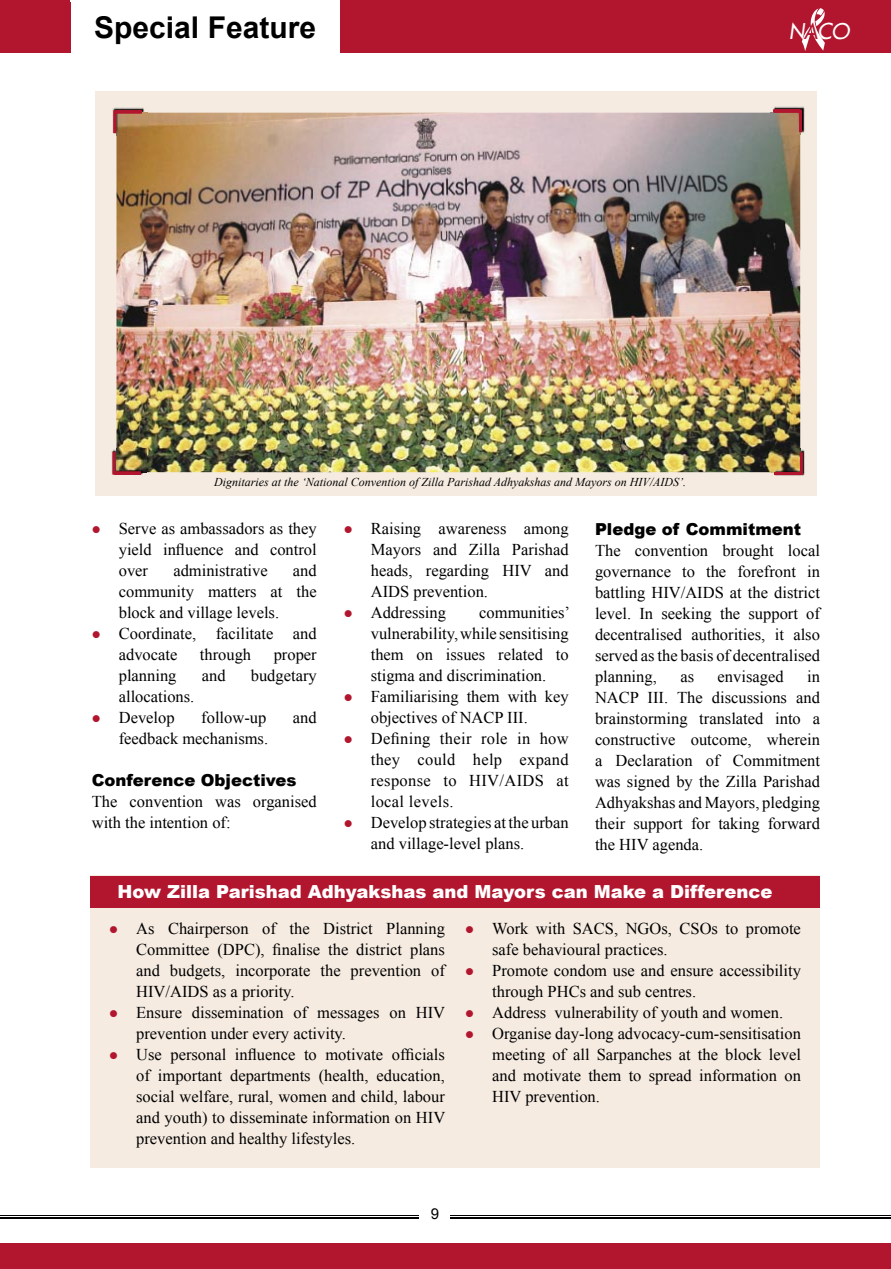
<style>
.page{position:relative;width:891px;height:1269px;background:#fff}
.page>*{position:absolute;margin:0;border:0;box-sizing:border-box;transform-origin:0 0}
.t1{font:700 30px "Arial";color:#000}
.t2{font:21.3px "Futura 2";color:#fff;scale:.9 1}
.t3{font:900 18px "Arial";color:#fff}
.t4{font:16.5px/21px "Times New Roman";color:#000;text-align:justify}
.t5{font:900 16.5px "Arial";color:#000}
.t6{font:15px "Arial";color:#000}
.t7{font:italic 12px "Times New Roman";color:#000}
.s1{color:#b1162e}
</style>
<div class="page">
<div style="left:0;top:0;width:891px;height:53px;background:#b1162e"></div>
<div style="left:0;top:1243px;width:891px;height:26px;background:#b1162e"></div>
<hr style="left:0;top:1216px;width:891px;height:1px;background:#000">
<hr style="left:0;top:1217px;width:891px;height:2px;background:#000">
<div style="left:419px;top:1204px;width:31px;height:20px;background:#fff"></div>
<img style="left:802px;top:8px;width:23px;height:43px">
<hr style="left:70px;top:0;width:269px;height:2px;background:#fff">
<div style="left:71px;top:0;width:269px;height:56px;background:#fff"></div>
<div style="left:90px;top:875px;width:730px;height:292px;background:#f5ebe1"></div>
<div style="left:90px;top:876px;width:730px;height:32px;background:#b1162e"></div>
<div style="left:95px;top:92px;width:721px;height:404px;background:#f5ebe1"></div>
<img style="left:117px;top:113px;width:683px;height:359px">
<img style="left:112px;top:107px;width:35px;height:28px">
<img style="left:117px;top:113px;width:30px;height:22px">
<svg style="left:113px;top:110px;width:29px;height:23px"></svg>
<img style="left:771px;top:106px;width:34px;height:28px">
<img style="left:771px;top:113px;width:29px;height:21px">
<svg style="left:773px;top:109px;width:29px;height:23px"></svg>
<img style="left:111px;top:449px;width:35px;height:26px">
<img style="left:117px;top:449px;width:29px;height:23px">
<svg style="left:112px;top:452px;width:29px;height:23px"></svg>
<img style="left:772px;top:449px;width:33px;height:27px">
<img style="left:772px;top:449px;width:28px;height:23px">
<svg style="left:774px;top:452px;width:29px;height:23px"></svg>
<h1 class="t1" style="left:94px;top:8px;width:223px">Special Feature</h1>
<p class="t2" style="left:789px;top:17px;width:73px">N<span class="s1">A</span>CO</p>
<p class="t7" style="left:214px;top:474px;width:474px">Dignitaries at the ‘National Convention of Zilla Parishad Adhyakshas and Mayors on HIV/AIDS’.</p>
<p class="t4" style="left:119px;top:518px;width:200px;text-indent:-27px"><span class="s1">●</span> Serve as ambassadors as they yield influence and control over</p>
<p class="t4" style="left:119px;top:560px;width:200px;text-indent:174px">and community matters at the block and village levels.</p>
<p class="t4" style="left:119px;top:623px;width:199px;text-indent:-27px"><span class="s1">●</span> Coordinate, facilitate and advocate</p>
<p class="t4" style="left:173px;top:560px;width:96px">administrative</p>
<p class="t4" style="left:200px;top:644px;width:53px">through</p>
<p class="t4" style="left:274px;top:644px;width:45px">proper</p>
<p class="t4" style="left:119px;top:665px;width:59px">planning</p>
<p class="t4" style="left:202px;top:665px;width:25px">and</p>
<p class="t4" style="left:251px;top:665px;width:67px">budgetary</p>
<p class="t4" style="left:119px;top:686px;width:77px">allocations.</p>
<p class="t4" style="left:92px;top:707px;width:84px"><span class="s1">●</span> Develop</p>
<p class="t4" style="left:201px;top:707px;width:67px">follow-up</p>
<p class="t4" style="left:293px;top:707px;width:25px">and</p>
<p class="t4" style="left:119px;top:728px;width:151px">feedback mechanisms.</p>
<p class="t5" style="left:92px;top:768px;width:206px">Conference Objectives</p>
<p class="t4" style="left:92px;top:791px;width:226px">The convention was organised with the intention of:</p>
<p class="t4" style="left:371px;top:518px;width:199px;text-indent:-27px"><span class="s1">●</span> Raising awareness among Mayors and Zilla Parishad heads, regarding HIV and AIDS prevention.</p>
<p class="t4" style="left:344px;top:602px;width:104px"><span class="s1">●</span> Addressing</p>
<p class="t4" style="left:371px;top:602px;width:201px;text-indent:108px">communities’ vulnerability, while sensitising them on issues related to stigma and discrimination.</p>
<p class="t4" style="left:371px;top:686px;width:199px;text-indent:-27px"><span class="s1">●</span> Familiarising them with key objectives of NACP III.</p>
<p class="t4" style="left:371px;top:728px;width:200px;text-indent:-27px"><span class="s1">●</span> Defining their role in how they could help expand response to HIV/AIDS at local levels.</p>
<p class="t4" style="left:371px;top:812px;width:200px;text-indent:-27px"><span class="s1">●</span> Develop strategies at the urban and village-level plans.</p>
<p class="t5" style="left:595px;top:517px;width:208px">Pledge of Commitment</p>
<p class="t4" style="left:595px;top:539px;width:227px">The convention brought local governance to the forefront in battling HIV/AIDS at the district level. In seeking the support of decentralised authorities, it also served as the basis of decentralised planning,</p>
<p class="t4" style="left:595px;top:665px;width:227px;text-indent:212px">in NACP III. The discussions and brainstorming translated into a constructive outcome, wherein a Declaration of Commitment was signed by the Zilla Parishad Adhyakshas and Mayors, pledging their support for taking forward the HIV agenda.</p>
<p class="t4" style="left:680px;top:665px;width:15px">as</p>
<p class="t4" style="left:718px;top:665px;width:67px">envisaged</p>
<p class="t3" style="left:117px;top:878px;width:657px">How Zilla Parishad Adhyakshas and Mayors can Make a Difference</p>
<p class="t4" style="left:136px;top:917px;width:310px;text-indent:-27px"><span class="s1">●</span> As Chairperson of the District Planning Committee (DPC), finalise the district plans and budgets, incorporate the prevention of HIV/AIDS as a priority.</p>
<p class="t4" style="left:136px;top:1001px;width:311px;text-indent:-27px"><span class="s1">●</span> Ensure dissemination of messages on HIV prevention under every activity.</p>
<p class="t4" style="left:136px;top:1043px;width:311px;text-indent:-27px"><span class="s1">●</span> Use personal influence to motivate officials of important departments (health, education, social welfare, rural, women and child, labour and youth) to disseminate information on HIV prevention and healthy lifestyles.</p>
<p class="t4" style="left:492px;top:917px;width:310px;text-indent:-27px"><span class="s1">●</span> Work with SACS, NGOs, CSOs to promote safe behavioural practices.</p>
<p class="t4" style="left:492px;top:959px;width:310px;text-indent:-27px"><span class="s1">●</span> Promote condom use and ensure accessibility through PHCs and sub centres.</p>
<p class="t4" style="left:465px;top:1001px;width:320px"><span class="s1">●</span> Address vulnerability of youth and women.</p>
<p class="t4" style="left:492px;top:1022px;width:310px;text-indent:-27px"><span class="s1">●</span> Organise day-long advocacy-cum-sensitisation meeting of all Sarpanches at the block level and motivate them to spread information on HIV prevention.</p>
<p class="t6" style="left:431px;top:1204px;width:10px">9</p>
</div>
